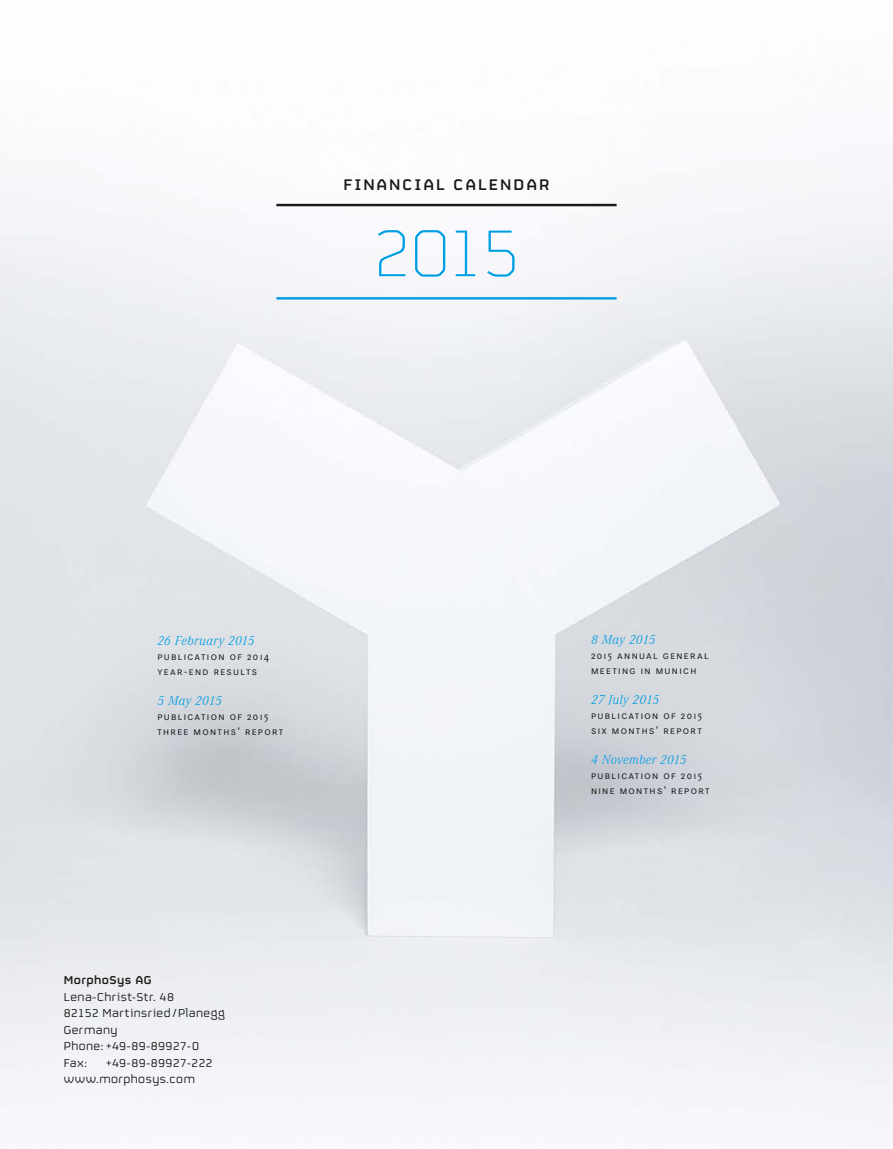
<style>
.page{position:relative;width:893px;height:1149px;background:#fff}
.page>*{position:absolute;margin:0;border:0;box-sizing:border-box;transform-origin:0 0}
.t1{font:300 73.5px "FS Sinclair";color:#009ee3}
.t2{font:500 17.1px "FS Sinclair";letter-spacing:.11em;color:#1a1a18}
.t3{font:italic 300 13.5px "Corporate A";letter-spacing:.015em;color:#009ee3}
.t4{font:12.75px/16.5px "FS Sinclair";letter-spacing:.03em;color:#1a1a18}
.t5{font:500 12.75px "FS Sinclair";letter-spacing:.03em;color:#1a1a18}
.t6{font:11.25px/15px "Corporate SSC";letter-spacing:.115em;color:#1a1a18}
</style>
<div class="page">
<img style="left:0;top:184px;width:893px;height:947px">
<hr style="left:276px;top:204px;width:341px;height:2px;background:#1a1a18">
<hr style="left:276px;top:297px;width:341px;height:2px;background:#009ee3">
<svg style="left:344px;top:184px;width:101px;height:6px"></svg>
<svg style="left:454px;top:184px;width:95px;height:6px"></svg>
<svg style="left:377px;top:229px;width:29px;height:47px"></svg>
<svg style="left:415px;top:229px;width:31px;height:48px"></svg>
<svg style="left:455px;top:230px;width:21px;height:46px"></svg>
<svg style="left:486px;top:230px;width:29px;height:47px"></svg>
<h2 class="t2" style="left:343px;top:171px;width:208px">FINANCIAL CALENDAR</h2>
<h1 class="t1" style="left:372px;top:202px;width:150px">2015</h1>
<p class="t3" style="left:157px;top:633px;width:99px">26 February 2015</p>
<p class="t6" style="left:157px;top:649px;width:114px">publication of 2014 year-end results</p>
<p class="t3" style="left:157px;top:693px;width:66px">5 May 2015</p>
<p class="t6" style="left:157px;top:709px;width:128px">publication of 2015 three months’ report</p>
<p class="t5" style="left:64px;top:969px;width:89px">MorphoSys AG</p>
<p class="t4" style="left:64px;top:986px;width:163px">Lena-Christ-Str. 48<br>82152 Martinsried/Planegg<br>Germany<br>Phone: +49-89-89927-0<br>Fax:</p>
<p class="t4" style="left:64px;top:1052px;width:150px;text-indent:43px">+49-89-89927-222 www.morphosys.com</p>
<p class="t3" style="left:591px;top:631px;width:66px">8 May 2015</p>
<p class="t6" style="left:591px;top:647px;width:119px">2015 annual general meeting in munich</p>
<p class="t3" style="left:591px;top:691px;width:70px">27 July 2015</p>
<p class="t6" style="left:591px;top:707px;width:112px">publication of 2015 six months’ report</p>
<p class="t3" style="left:591px;top:751px;width:97px">4 November 2015</p>
<p class="t6" style="left:591px;top:767px;width:120px">publication of 2015 nine months’ report</p>
</div>
